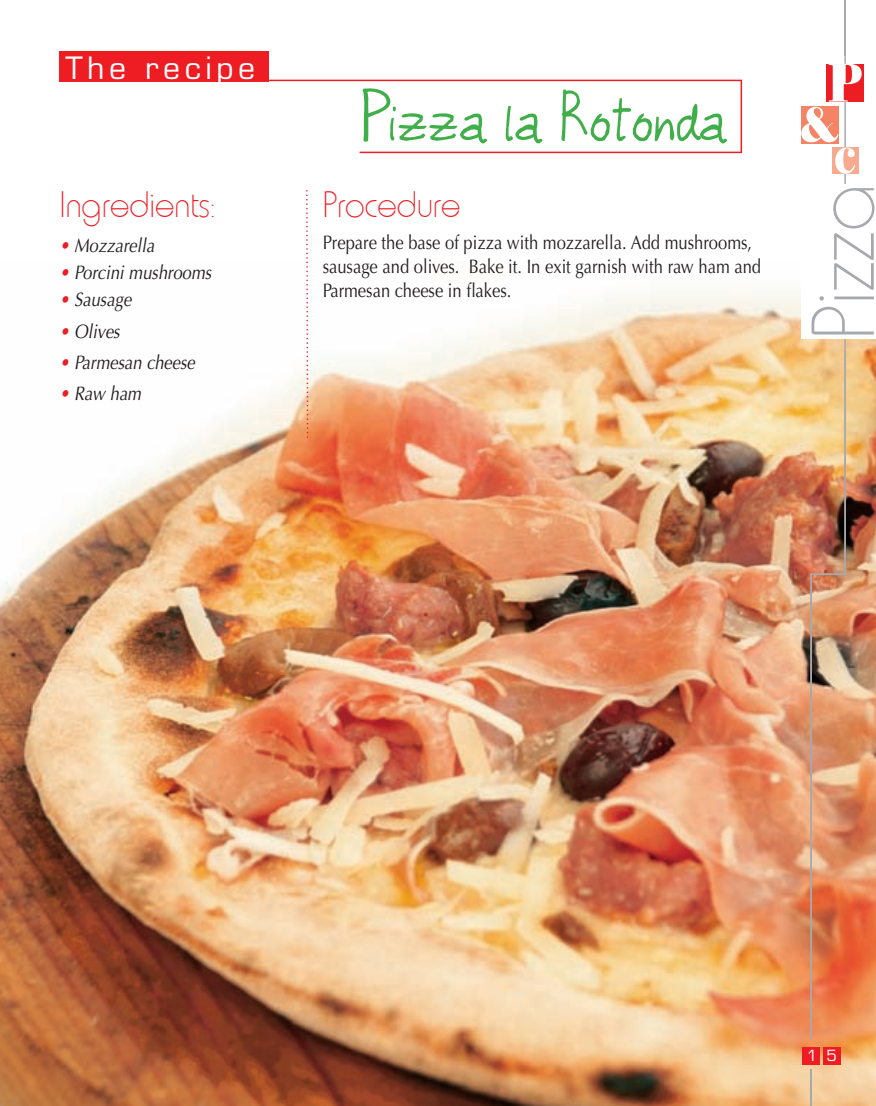
<style>
.page{position:relative;width:876px;height:1106px;background:#fff}
.page>*{position:absolute;margin:0;border:0;box-sizing:border-box;transform-origin:0 0}
.t1{font:100 90px "Hammer";color:#a8a9ad}
.t2{font:60px "juleswriting";letter-spacing:-.03em;color:#40ae49}
.t3{font:100 37.5px "Hammer";color:#ee1d23}
.t4{font:30px "Eurostile";letter-spacing:.15em;color:#fff}
.t5{font:19.5px/24px "Optima";color:#231f20;scale:.85 1}
.t6{font:italic 19.5px "Optima";color:#231f20;scale:.85 1}
.t7{font:15px "Eurostile";color:#fff}
.s1{color:#ee1d23}
</style>
<div class="page">
<img style="left:0;top:291px;width:876px;height:815px">
<svg style="left:269px;top:80px;width:473px;height:73px"></svg>
<div style="left:60px;top:51px;width:209px;height:31px;background:#ee1d23"></div>
<svg style="left:306px;top:190px;width:2px;height:248px"></svg>
<div style="left:802px;top:1047px;width:17px;height:17px;background:#ee1d23"></div>
<div style="left:824px;top:1047px;width:17px;height:17px;background:#ee1d23"></div>
<hr style="left:810px;top:1069px;width:2px;height:37px;background:#a8a9ad">
<div style="left:826px;top:64px;width:38px;height:37px;background:#ee1d23"></div>
<img style="left:801px;top:0;width:61px;height:1038px">
<div style="left:802px;top:184px;width:74px;height:155px;background:#fff"></div>
<h3 class="t4" style="left:65px;top:56px;width:191px">The recipe</h3>
<h3 class="t3" style="left:60px;top:183px;width:157px">Ingredients:</h3>
<p class="t6" style="left:60px;top:238px;width:113px"><span class="s1">•</span> Mozzarella</p>
<p class="t6" style="left:60px;top:265px;width:180px"><span class="s1">•</span> Porcini mushrooms</p>
<p class="t6" style="left:60px;top:292px;width:86px"><span class="s1">•</span> Sausage</p>
<p class="t6" style="left:60px;top:323px;width:72px"><span class="s1">•</span> Olives</p>
<p class="t6" style="left:60px;top:354px;width:161px"><span class="s1">•</span> Parmesan cheese</p>
<p class="t6" style="left:60px;top:385px;width:97px"><span class="s1">•</span> Raw ham</p>
<h2 class="t2" style="left:360px;top:104px;width:371px">Pizza la Rotonda</h2>
<h3 class="t3" style="left:323px;top:183px;width:139px">Procedure</h3>
<p class="t5" style="left:323px;top:233px;width:517px">Prepare the base of pizza with mozzarella. Add mushrooms, sausage and olives. Bake it. In exit garnish with raw ham and<br>Parmesan cheese in flakes.</p>
<h1 class="t1" style="left:793px;top:340px;width:158px;rotate:-90deg">Pizza</h1>
<p class="t7" style="left:807px;top:1050px;width:32px">1 5</p>
</div>
